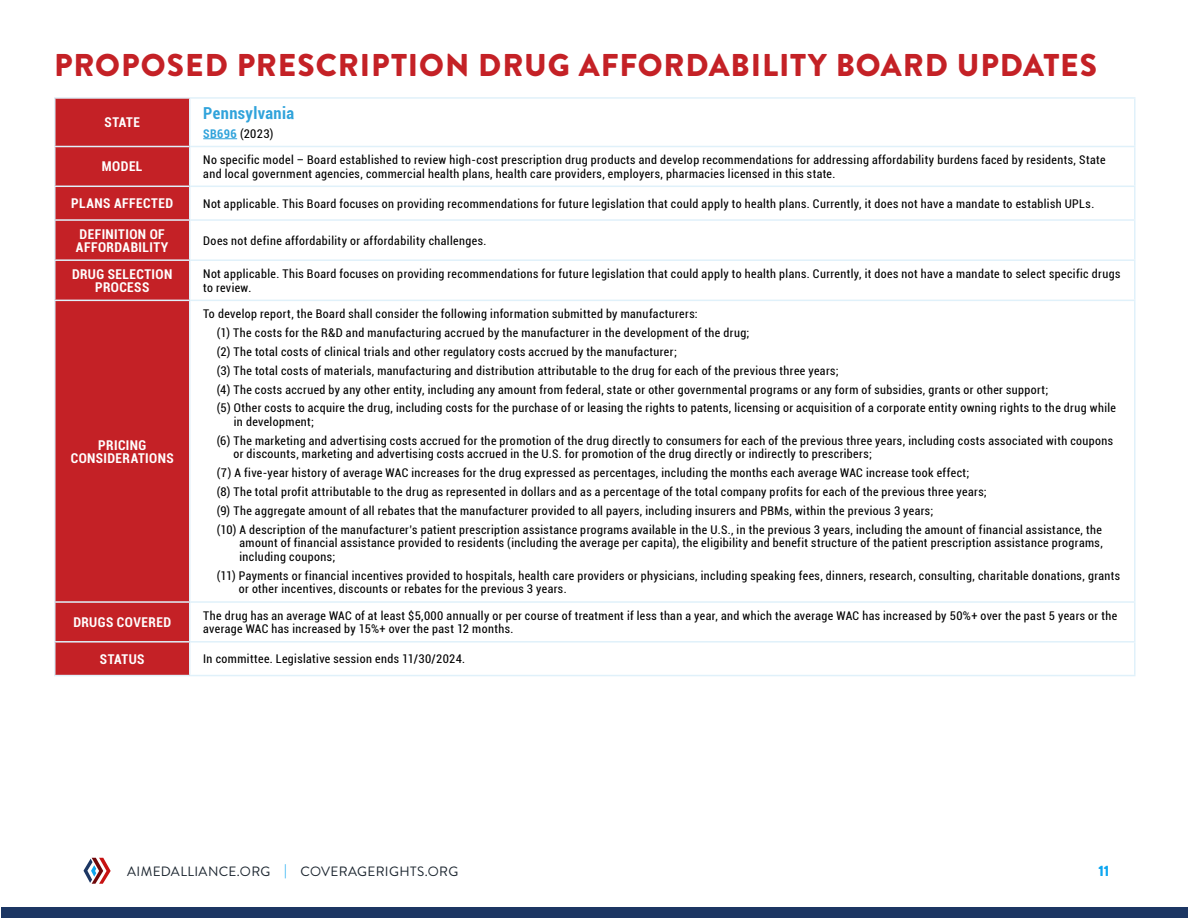
<style>
.page{position:relative;width:1188px;height:918px;background:#fff}
.page>*{position:absolute;margin:0;border:0;box-sizing:border-box;transform-origin:0 0}
.t1{font:900 31.5px "Brandon Grotesque";letter-spacing:.03em;color:#c42126}
.t2{font:700 condensed 16.5px "Roboto";letter-spacing:.025em;color:#30a3db}
.t3{font:900 15px "Brandon Grotesque";color:#0da6f0}
.t4{font:700 condensed 13.5px/12.8px "Roboto";letter-spacing:.03em;color:#fff;text-align:center}
.t5{font:13.5px "Brandon Grotesque";letter-spacing:.03em;color:#1a242e}
.t6{font:condensed 12px/18.9px "Roboto";letter-spacing:.035em;color:#000}
.s1{font-weight:700;color:#30a3db}
.s2{color:#0da6f0}
</style>
<div class="page">
<svg style="left:84px;top:858px;width:27px;height:26px"></svg>
<div style="left:2px;top:907px;width:1186px;height:11px;background:#1c3663"></div>
<div style="left:56px;top:99px;width:133px;height:576px;background:#c42126"></div>
<svg style="left:190px;top:99px;width:944px;height:576px"></svg>
<hr style="left:190px;top:97px;width:946px;height:2px;background:#e0f1fa">
<hr style="left:189px;top:99px;width:1px;height:47px;background:#e0f1fa">
<hr style="left:1134px;top:99px;width:2px;height:47px;background:#e0f1fa">
<hr style="left:190px;top:146px;width:946px;height:1px;background:#e0f1fa">
<hr style="left:189px;top:147px;width:1px;height:39px;background:#e0f1fa">
<hr style="left:1134px;top:147px;width:2px;height:39px;background:#e0f1fa">
<hr style="left:190px;top:186px;width:946px;height:1px;background:#e0f1fa">
<hr style="left:189px;top:187px;width:1px;height:32px;background:#e0f1fa">
<hr style="left:1134px;top:187px;width:2px;height:32px;background:#e0f1fa">
<hr style="left:190px;top:219px;width:946px;height:2px;background:#e0f1fa">
<hr style="left:189px;top:221px;width:1px;height:38px;background:#e0f1fa">
<hr style="left:1134px;top:221px;width:2px;height:38px;background:#e0f1fa">
<hr style="left:190px;top:259px;width:946px;height:2px;background:#e0f1fa">
<hr style="left:189px;top:261px;width:1px;height:39px;background:#e0f1fa">
<hr style="left:1134px;top:261px;width:2px;height:39px;background:#e0f1fa">
<hr style="left:190px;top:300px;width:946px;height:1px;background:#e0f1fa">
<hr style="left:189px;top:301px;width:1px;height:300px;background:#e0f1fa">
<hr style="left:1134px;top:301px;width:2px;height:300px;background:#e0f1fa">
<hr style="left:190px;top:601px;width:946px;height:2px;background:#e0f1fa">
<hr style="left:189px;top:603px;width:1px;height:38px;background:#e0f1fa">
<hr style="left:1134px;top:603px;width:2px;height:38px;background:#e0f1fa">
<hr style="left:190px;top:641px;width:946px;height:2px;background:#e0f1fa">
<hr style="left:189px;top:643px;width:1px;height:32px;background:#e0f1fa">
<hr style="left:1134px;top:643px;width:2px;height:32px;background:#e0f1fa">
<hr style="left:190px;top:675px;width:946px;height:1px;background:#e0f1fa">
<hr style="left:54px;top:97px;width:136px;height:2px;background:#e0f1fa">
<hr style="left:54px;top:99px;width:2px;height:47px;background:#e0f1fa">
<hr style="left:54px;top:146px;width:136px;height:1px;background:#e0f1fa">
<hr style="left:54px;top:147px;width:2px;height:39px;background:#e0f1fa">
<hr style="left:54px;top:186px;width:136px;height:1px;background:#e0f1fa">
<hr style="left:54px;top:187px;width:2px;height:32px;background:#e0f1fa">
<hr style="left:54px;top:219px;width:136px;height:2px;background:#e0f1fa">
<hr style="left:54px;top:221px;width:2px;height:38px;background:#e0f1fa">
<hr style="left:54px;top:259px;width:136px;height:2px;background:#e0f1fa">
<hr style="left:54px;top:261px;width:2px;height:39px;background:#e0f1fa">
<hr style="left:54px;top:300px;width:136px;height:1px;background:#e0f1fa">
<hr style="left:54px;top:301px;width:2px;height:300px;background:#e0f1fa">
<hr style="left:54px;top:601px;width:136px;height:2px;background:#e0f1fa">
<hr style="left:54px;top:603px;width:2px;height:38px;background:#e0f1fa">
<hr style="left:54px;top:641px;width:136px;height:2px;background:#e0f1fa">
<hr style="left:54px;top:643px;width:2px;height:32px;background:#e0f1fa">
<hr style="left:54px;top:675px;width:136px;height:1px;background:#e0f1fa">
<hr style="left:203px;top:138px;width:34px;height:1px;background:#30a3db">
<h1 class="t1" style="left:54px;top:43px;width:1044px">PROPOSED PRESCRIPTION DRUG AFFORDABILITY BOARD UPDATES</h1>
<p class="t4" style="left:105px;top:116px;width:37px">STATE</p>
<h2 class="t2" style="left:203px;top:102px;width:93px">Pennsylvania</h2>
<p class="t6" style="left:203px;top:124px;width:72px"><span class="s1">SB696</span> (2023)</p>
<p class="t4" style="left:102px;top:160px;width:42px">MODEL</p>
<p class="t6" style="left:203px;top:153px;width:904px;line-height:13.5px">No specific model – Board established to review high-cost prescription drug products and develop recommendations for addressing affordability burdens faced by residents, State and local government agencies, commercial health plans, health care providers, employers, pharmacies licensed in this state.</p>
<p class="t4" style="left:71px;top:197px;width:103px">PLANS AFFECTED</p>
<p class="t6" style="left:203px;top:194px;width:893px">Not applicable. This Board focuses on providing recommendations for future legislation that could apply to health plans. Currently, it does not have a mandate to establish UPLs.</p>
<p class="t4" style="left:76px;top:227px;width:94px;text-align:left">DEFINITION OF<br>AFFORDABILITY</p>
<p class="t6" style="left:203px;top:230px;width:285px">Does not define affordability or affordability challenges.</p>
<p class="t4" style="left:72px;top:267px;width:102px">DRUG SELECTION<br>PROCESS</p>
<p class="t6" style="left:203px;top:267px;width:919px;line-height:13.5px">Not applicable. This Board focuses on providing recommendations for future legislation that could apply to health plans. Currently, it does not have a mandate to select specific drugs to review.</p>
<p class="t4" style="left:71px;top:438px;width:105px">PRICING<br>CONSIDERATIONS</p>
<p class="t6" style="left:217px;top:304px;width:901px;text-indent:-14px">To develop report, the Board shall consider the following information submitted by manufacturers:<br>(1) The costs for the R&amp;D and manufacturing accrued by the manufacturer in the development of the drug;<br>(2) The total costs of clinical trials and other regulatory costs accrued by the manufacturer;<br>(3) The total costs of materials, manufacturing and distribution attributable to the drug for each of the previous three years;<br>(4) The costs accrued by any other entity, including any amount from federal, state or other governmental programs or any form of subsidies, grants or other support;<br>(5) Other costs to acquire the drug, including costs for the purchase of or leasing the rights to patents, licensing or acquisition of a corporate entity owning rights to the drug while</p>
<p class="t6" style="left:217px;top:412px;width:898px;text-indent:17px">in development;<br>(6) The marketing and advertising costs accrued for the promotion of the drug directly to consumers for each of the previous three years, including costs associated with coupons</p>
<p class="t6" style="left:217px;top:444px;width:887px;text-indent:17px">or discounts, marketing and advertising costs accrued in the U.S. for promotion of the drug directly or indirectly to prescribers;<br>(7) A five-year history of average WAC increases for the drug expressed as percentages, including the months each average WAC increase took effect;<br>(8) The total profit attributable to the drug as represented in dollars and as a percentage of the total company profits for each of the previous three years;<br>(9) The aggregate amount of all rebates that the manufacturer provided to all payers, including insurers and PBMs, within the previous 3 years;<br>(10) A description of the manufacturer’s patient prescription assistance programs available in the U.S., in the previous 3 years, including the amount of financial assistance, the</p>
<p class="t6" style="left:239px;top:536px;width:865px;line-height:13.5px">amount of financial assistance provided to residents (including the average per capita), the eligibility and benefit structure of the patient prescription assistance programs, including coupons;</p>
<p class="t6" style="left:239px;top:568px;width:883px;line-height:13.5px;text-indent:-22px">(11) Payments or financial incentives provided to hospitals, health care providers or physicians, including speaking fees, dinners, research, consulting, charitable donations, grants or other incentives, discounts or rebates for the previous 3 years.</p>
<p class="t4" style="left:73px;top:615px;width:99px">DRUGS COVERED</p>
<p class="t6" style="left:203px;top:608px;width:915px;line-height:13.5px">The drug has an average WAC of at least $5,000 annually or per course of treatment if less than a year, and which the average WAC has increased by 50%+ over the past 5 years or the average WAC has increased by 15%+ over the past 12 months.</p>
<p class="t4" style="left:100px;top:652px;width:46px">STATUS</p>
<p class="t6" style="left:203px;top:649px;width:263px">In committee. Legislative session ends 11/30/2024.</p>
<p class="t5" style="left:127px;top:862px;width:333px">AIMEDALLIANCE.ORG <span class="s2">|</span> COVERAGERIGHTS.ORG</p>
<p class="t3" style="left:1098px;top:860px;width:13px">11</p>
</div>
